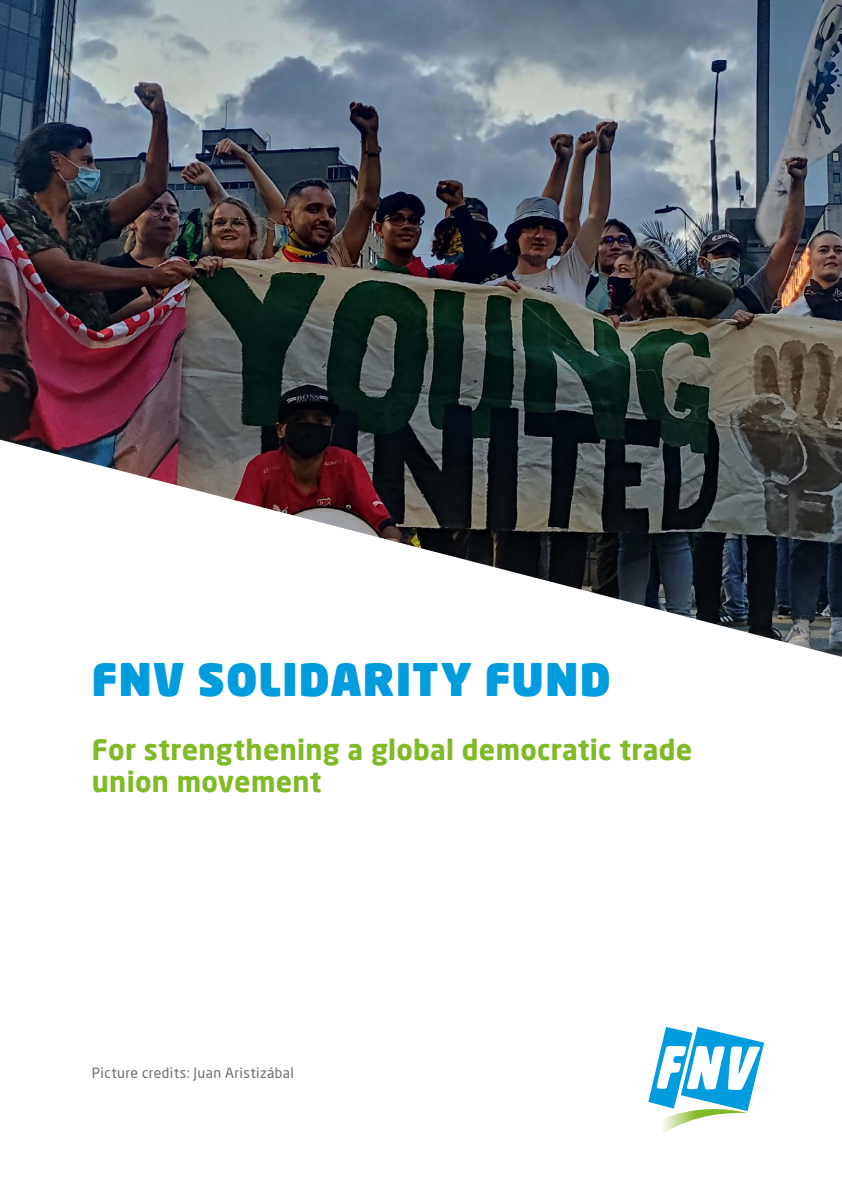
<style>
.page{position:relative;width:842px;height:1191px;background:#fff}
.page>*{position:absolute;margin:0;border:0;box-sizing:border-box;transform-origin:0 0}
.t1{font:900 44px "Neo Sans";letter-spacing:.02em;color:#009cde}
.t2{font:700 28px/32px "Neo Sans";letter-spacing:.01em;color:#80ba27}
.t3{font:14px "Neo Sans";letter-spacing:.03em;color:#706f6f}
</style>
<div class="page">
<img style="left:0;top:0;width:842px;height:657px">
<svg style="left:648px;top:1027px;width:116px;height:106px"></svg>
<h1 class="t1" style="left:92px;top:650px;width:520px">FNV SOLIDARITY FUND</h1>
<p class="t2" style="left:92px;top:732px;width:602px">For strengthening a global democratic trade union movement</p>
<p class="t3" style="left:92px;top:1064px;width:204px">Picture credits: Juan Aristizábal</p>
</div>
